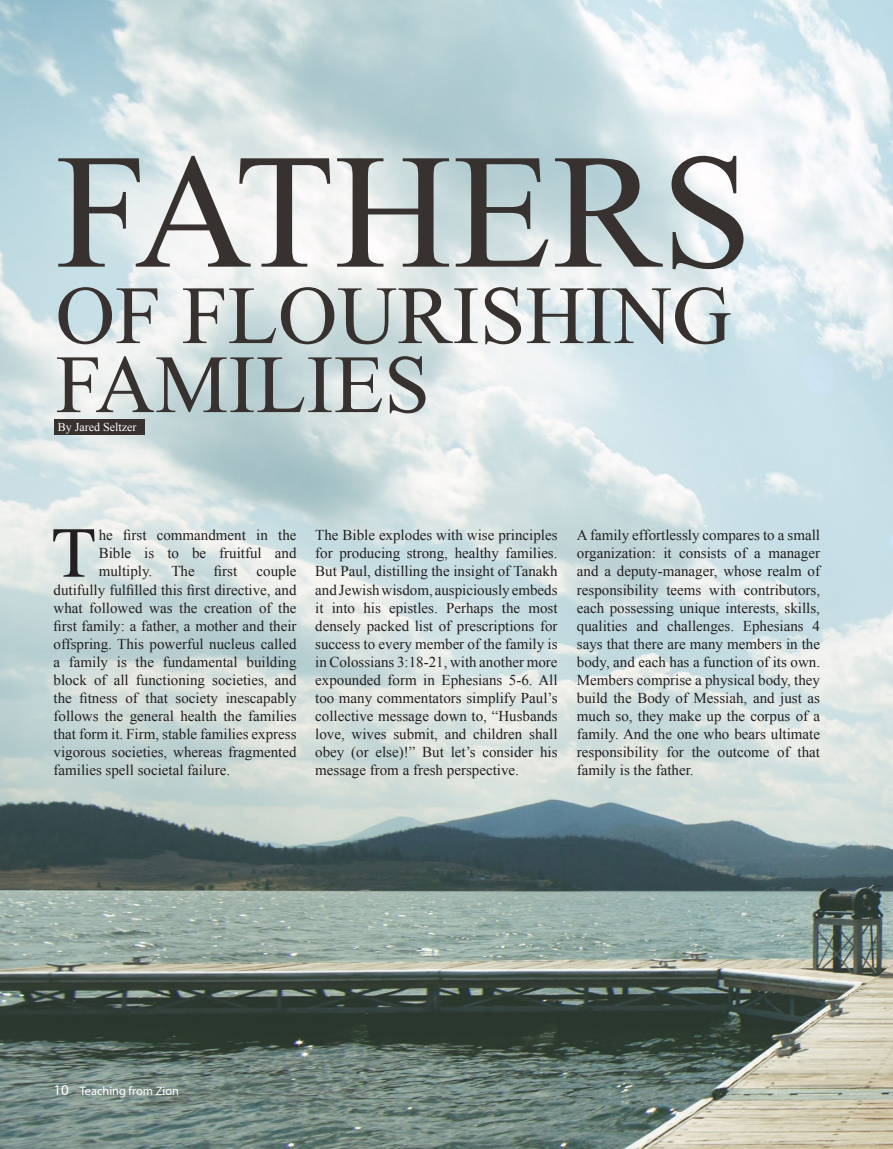
<style>
.page{position:relative;width:893px;height:1149px;background:#fff}
.page>*{position:absolute;margin:0;border:0;box-sizing:border-box;transform-origin:0 0}
.t1{font:163.5px "Times New Roman";color:#37322f}
.t2{font:82.5px/69px "Times New Roman";color:#37322f}
.t3{font:15px/18px "Times New Roman";color:#231f20;text-align:justify}
.t4{font:12.3px "Myriad Pro";color:#fff}
.t5{font:12px "Times New Roman";color:#fff}
.s1{font-size:15px}
</style>
<div class="page">
<img style="left:0;top:0;width:893px;height:1148px">
<div style="left:54px;top:419px;width:91px;height:15px;background:#37322f"></div>
<svg style="left:53px;top:529px;width:41px;height:47px;background:#aab0b0"></svg>
<h1 class="t1" style="left:56px;top:102px;width:698px">FATHERS</h1>
<h2 class="t2" style="left:56px;top:279px;width:678px">OF FLOURISHING<br>FAMILIES</h2>
<p class="t5" style="left:58px;top:418px;width:80px">By Jared Seltzer</p>
<p class="t3" style="left:99px;top:526px;width:199px">he first commandment in the Bible is to be fruitful and multiply.</p>
<p class="t3" style="left:54px;top:562px;width:245px;text-indent:203px">couple dutifully fulfilled this first directive, and what followed was the creation of the first family: a father, a mother and their offspring. This powerful nucleus called a family is the fundamental building block of all functioning societies, and the fitness of that society inescapably follows the general health the families that form it. Firm, stable families express vigorous societies, whereas fragmented families spell societal failure.</p>
<p class="t3" style="left:171px;top:562px;width:25px">The</p>
<p class="t3" style="left:214px;top:562px;width:25px">first</p>
<p class="t3" style="left:315px;top:526px;width:244px">The Bible explodes with wise principles for producing strong, healthy families.<br>But Paul, distilling the insight of Tanakh and Jewish wisdom, auspiciously embeds it into his epistles. Perhaps the most densely packed list of prescriptions for success to every member of the family is in Colossians 3:18-21, with another more expounded form in Ephesians 5-6. All too many commentators simplify Paul’s collective message down to, “Husbands love, wives submit, and children shall obey (or else)!” But let’s consider his message from a fresh perspective.</p>
<p class="t3" style="left:577px;top:526px;width:245px">A family effortlessly compares to a small organization: it consists of a manager and a deputy-manager, whose realm of responsibility teems with contributors, each possessing unique interests, skills, qualities and challenges. Ephesians 4 says that there are many members in the body, and each has a function of its own.<br>Members comprise a physical body, they build the Body of Messiah, and just as much so, they make up the corpus of a family. And the one who bears ultimate responsibility for the outcome of that family is the father.</p>
<p class="t4" style="left:54px;top:1082px;width:127px"><span class="s1">10</span> Teaching from Zion</p>
</div>
